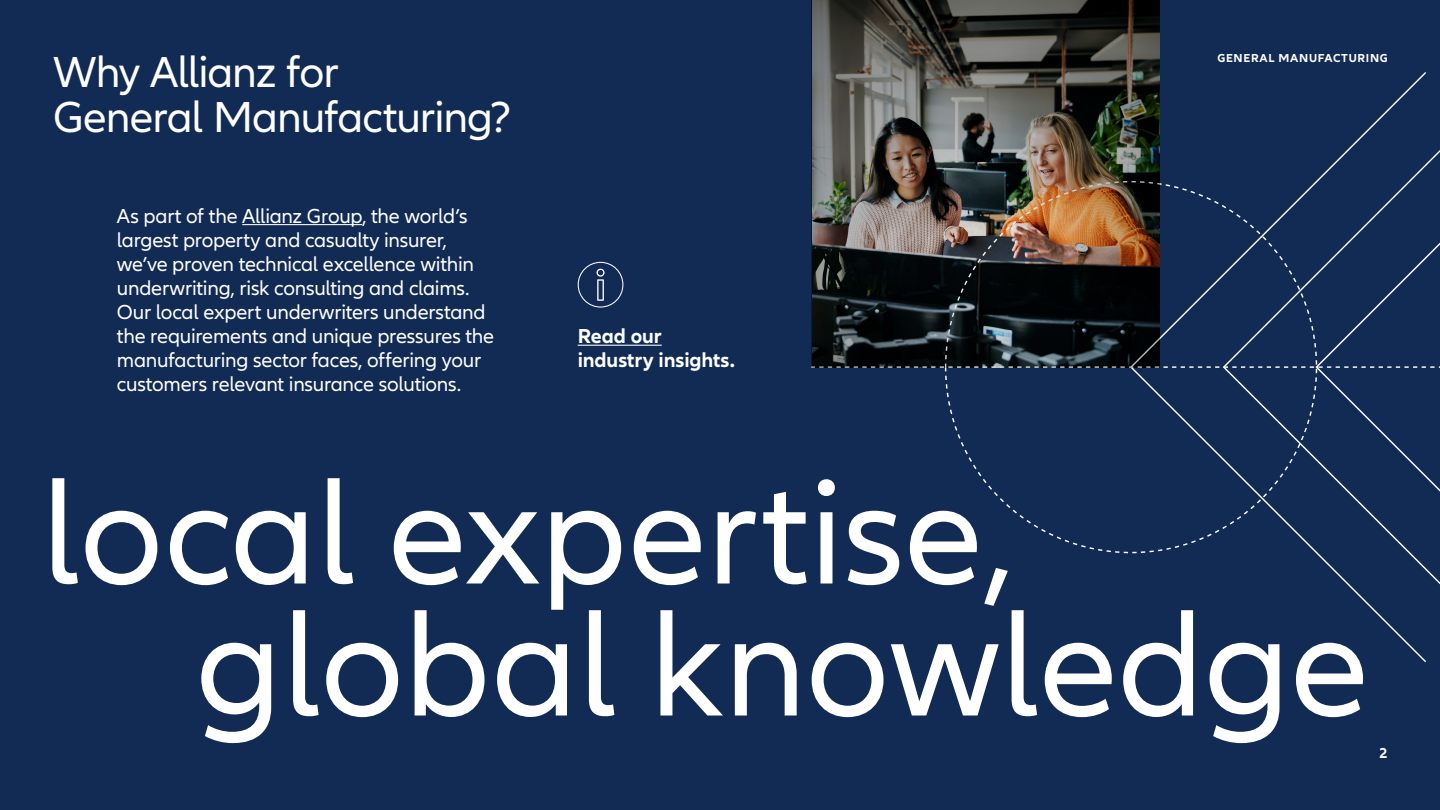
<style>
.page{position:relative;width:1440px;height:810px;background:#122b54}
.page>*{position:absolute;margin:0;border:0;box-sizing:border-box;transform-origin:0 0}
.t1{font:150px/132px "Allianz Neo";color:#fff}
.t2{font:45px/45px "Allianz Neo";letter-spacing:-.02em;color:#fff}
.t3{font:21px/24px "Allianz Neo";letter-spacing:-.01em;color:#fff}
.t4{font:700 21px/24px "Allianz Neo";letter-spacing:-.005em;color:#fff}
.t5{font:700 15px "Allianz Neo";color:#fff}
.t6{font:700 12px "Allianz Neo";letter-spacing:.06em;color:#fff}
</style>
<div class="page">
<svg style="left:1129px;top:72px;width:311px;height:590px"></svg>
<img style="left:812px;top:0;width:347px;height:367px">
<hr style="left:242px;top:224px;width:120px;height:1px;background:#fff">
<hr style="left:578px;top:345px;width:84px;height:1px;background:#fff">
<div style="left:578px;top:262px;width:45px;height:46px;border:1px solid #fff;border-radius:50%"></div>
<svg style="left:597px;top:269px;width:8px;height:32px"></svg>
<h2 class="t2" style="left:53px;top:51px;width:460px">Why Allianz for<br>General Manufacturing?</h2>
<p class="t3" style="left:117px;top:204px;width:379px">As part of the Allianz Group, the world’s largest property and casualty insurer, we’ve proven technical excellence within underwriting, risk consulting and claims.<br>Our local expert underwriters understand the requirements and unique pressures the manufacturing sector faces, offering your customers relevant insurance solutions.</p>
<p class="t4" style="left:578px;top:325px;width:159px">Read our industry insights.</p>
<p class="t6" style="left:1217px;top:51px;width:172px">GENERAL MANUFACTURING</p>
<h1 class="t1" style="left:196px;top:472px;width:1175px;text-indent:-154px">local expertise, global knowledge</h1>
<p class="t5" style="left:1379px;top:744px;width:10px">2</p>
</div>
